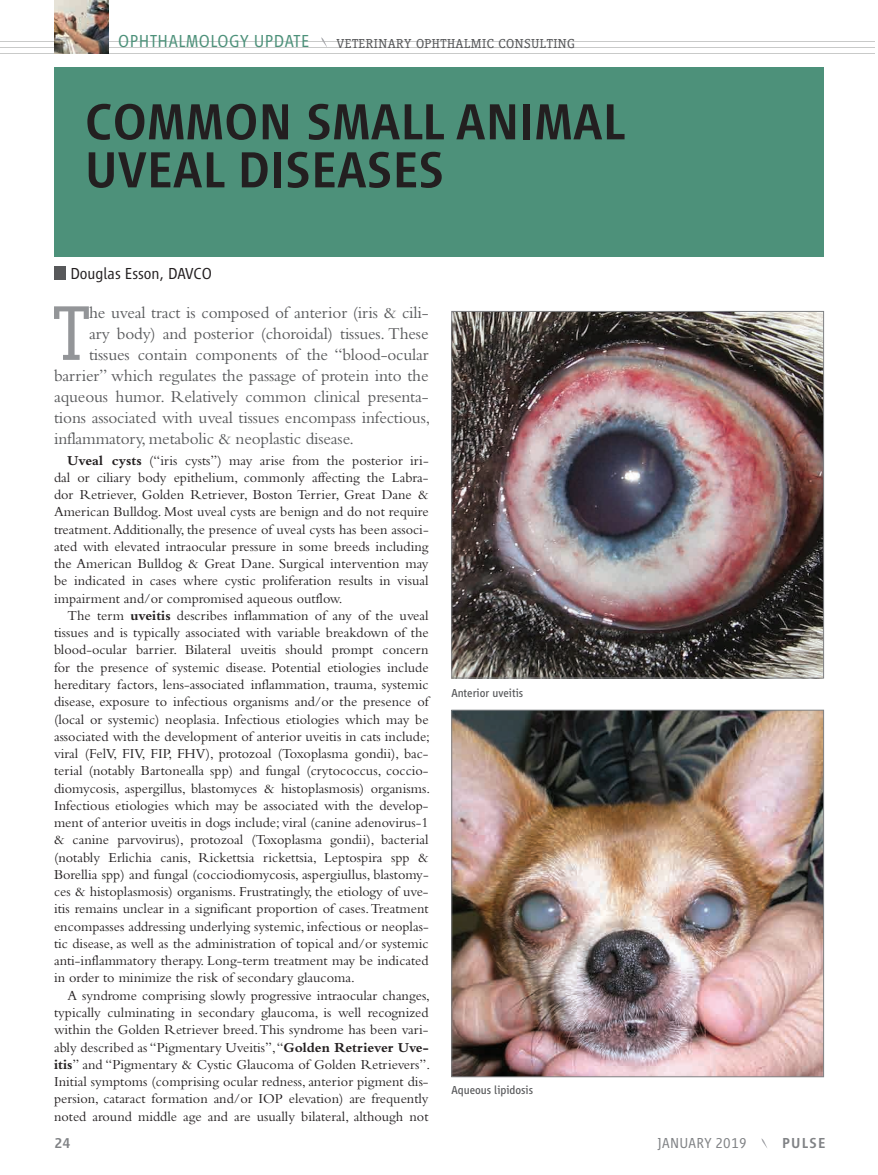
<style>
.page{position:relative;width:878px;height:1175px;background:#fff}
.page>*{position:absolute;margin:0;border:0;box-sizing:border-box;transform-origin:0 0}
.t1{font:300 80.25px "Siseriff LT Std";color:#939598}
.t2{font:500 52.5px/48px "Vialog LT";color:#231f20}
.t3{font:300 18px "Vialog LT";letter-spacing:.03em;color:#4d917a}
.t4{font:17.25px "Bembo";letter-spacing:-.01em;color:#57585a}
.t5{font:300 16.5px "Vialog LT";color:#231f20}
.t6{font:300 15px "Vialog LT";letter-spacing:.02em;color:#808285}
.t7{font:500 15px "Vialog LT";letter-spacing:.08em;color:#808285}
.t8{font:14.25px/17.2px "Bembo";color:#231f20;text-align:justify}
.t9{font:300 13.5px "Siseriff LT Std";letter-spacing:.03em;color:#57585a}
.t10{font:12px "Vialog LT";color:#57585a}
.s1{font-weight:700}
</style>
<div class="page">
<hr style="left:0;top:47px;width:874px;height:1px;background:#939594">
<hr style="left:0;top:42px;width:874px;height:1px;background:#939594">
<hr style="left:0;top:53px;width:874px;height:1px;background:#939594">
<svg style="left:761px;top:1138px;width:6px;height:10px"></svg>
<img style="left:54px;top:0;width:54px;height:54px">
<svg style="left:321px;top:37px;width:6px;height:10px"></svg>
<div style="left:54px;top:68px;width:770px;height:188px;background:#4d917a"></div>
<div style="left:54px;top:266px;width:11px;height:13px;background:#57585a"></div>
<img style="left:453px;top:313px;width:369px;height:363px">
<div style="left:451px;top:311px;width:373px;height:367px;border:1px solid #808285"></div>
<img style="left:453px;top:712px;width:369px;height:363px">
<div style="left:451px;top:710px;width:373px;height:367px;border:1px solid #808285"></div>
<p class="t3" style="left:118px;top:31px;width:192px">OPHTHALMOLOGY UPDATE</p>
<p class="t9" style="left:336px;top:35px;width:240px">VETERINARY OPHTHALMIC CONSULTING</p>
<h2 class="t2" style="left:85px;top:98px;width:542px">COMMON SMALL ANIMAL<br>UVEAL DISEASES</h2>
<p class="t5" style="left:70px;top:264px;width:143px">Douglas Esson, DAVCO</p>
<h1 class="t1" style="left:53px;top:288px;width:38px">T</h1>
<p class="t4" style="left:89px;top:302px;width:341px">he uveal tract is composed of anterior (iris &amp; cili-</p>
<p class="t4" style="left:89px;top:323px;width:341px">ary body) and posterior (choroidal) tissues. These</p>
<p class="t4" style="left:89px;top:344px;width:341px">tissues contain components of the “blood-ocular</p>
<p class="t4" style="left:54px;top:365px;width:376px">barrier” which regulates the passage of protein into the</p>
<p class="t4" style="left:54px;top:386px;width:376px">aqueous humor. Relatively common clinical presenta-</p>
<p class="t4" style="left:54px;top:407px;width:378px">tions associated with uveal tissues encompass infectious,</p>
<p class="t4" style="left:54px;top:428px;width:301px">inflammatory, metabolic &amp; neoplastic disease.</p>
<p class="t8" style="left:54px;top:451px;width:376px;text-indent:13px"><span class="s1">Uveal cysts</span> (“iris cysts”) may arise from the posterior iri&shy;dal or ciliary body epithelium, commonly affecting the Labra&shy;dor Retriever, Golden Retriever, Boston Terrier, Great Dane &amp; American Bulldog. Most uveal cysts are benign and do not require treatment. Additionally, the presence of uveal cysts has been associ&shy;ated with elevated intraocular pressure in some breeds including the American Bulldog &amp; Great Dane. Surgical intervention may be indicated in cases where cystic proliferation results in visual impairment and/or compromised aqueous outflow.</p>
<p class="t8" style="left:54px;top:606px;width:377px;text-indent:13px">The term <span class="s1">uveitis</span> describes inflammation of any of the uveal tissues and is typically associated with variable breakdown of the blood-ocular barrier. Bilateral uveitis should prompt concern for the presence of systemic disease. Potential etiologies include hereditary factors, lens-associated inflammation, trauma, systemic disease, exposure to infectious organisms and/or the presence of (local or systemic) neoplasia. Infectious etiologies which may be associated with the development of anterior uveitis in cats include; viral (FelV, FIV, FIP, FHV), protozoal (Toxoplasma gondii), bac&shy;terial (notably Bartonealla spp) and fungal (crytococcus, coccio&shy;diomycosis, aspergillus, blastomyces &amp; histoplasmosis) organisms.<br>Infectious etiologies which may be associated with the develop&shy;ment of anterior uveitis in dogs include; viral (canine adenovirus-1 &amp; canine parvovirus), protozoal (Toxoplasma gondii), bacterial (notably Erlichia canis, Rickettsia rickettsia, Leptospira spp &amp; Borellia spp) and fungal (cocciodiomycosis, aspergiullus, blastomy&shy;ces &amp; histoplasmosis) organisms. Frustratingly, the etiology of uve&shy;itis remains unclear in a significant proportion of cases. Treatment encompasses addressing underlying systemic, infectious or neoplas&shy;tic disease, as well as the administration of topical and/or systemic anti-inflammatory therapy. Long-term treatment may be indicated in order to minimize the risk of secondary glaucoma.</p>
<p class="t8" style="left:54px;top:986px;width:377px;text-indent:13px">A syndrome comprising slowly progressive intraocular changes, typically culminating in secondary glaucoma, is well recognized within the Golden Retriever breed. This syndrome has been vari&shy;ably described as “Pigmentary Uveitis”, “<span class="s1">Golden Retriever Uve&shy;itis</span>” and “Pigmentary &amp; Cystic Glaucoma of Golden Retrievers”.<br>Initial symptoms (comprising ocular redness, anterior pigment dis&shy;persion, cataract formation and/or IOP elevation) are frequently noted around middle age and are usually bilateral, although not</p>
<p class="t10" style="left:451px;top:686px;width:73px">Anterior uveitis</p>
<p class="t10" style="left:451px;top:1083px;width:83px">Aqueous lipidosis</p>
<p class="t7" style="left:55px;top:1134px;width:18px">24</p>
<p class="t6" style="left:657px;top:1134px;width:91px">JANUARY 2019</p>
<p class="t7" style="left:782px;top:1134px;width:45px">PULSE</p>
</div>
